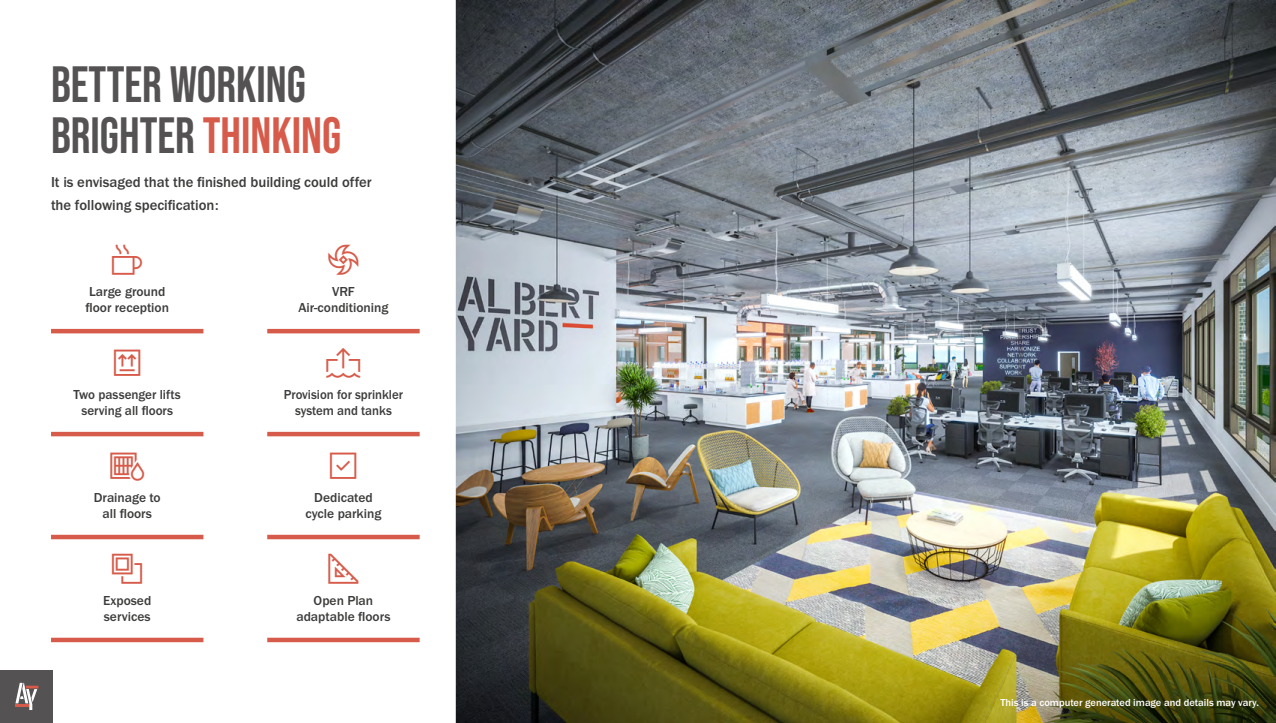
<style>
.page{position:relative;width:1276px;height:723px;background:#fff}
.page>*{position:absolute;margin:0;border:0;box-sizing:border-box;transform-origin:0 0}
.t1{font:700 51px/51px "Bebas Neue Pro";color:#555253;scale:.96 1}
.t2{font:500 15px/22.5px "Franklin Gothic URW";color:#3d3c3b}
.t3{font:500 13.5px/16.2px "Franklin Gothic URW";color:#3d3c3b;text-align:center}
.t4{font:500 13.5px/16.2px "Franklin Gothic URW";color:#3d3c3b;text-align:center;scale:.95 1}
.t5{font:500 10.5px "Franklin Gothic URW";color:#fff}
.s1{color:#d75b4a}
</style>
<div class="page">
<img style="left:455px;top:0;width:821px;height:723px">
<hr style="left:51px;top:329px;width:152px;height:4px;background:#d75b4a">
<hr style="left:51px;top:432px;width:152px;height:4px;background:#d75b4a">
<hr style="left:51px;top:535px;width:152px;height:4px;background:#d75b4a">
<hr style="left:51px;top:638px;width:152px;height:4px;background:#d75b4a">
<hr style="left:267px;top:329px;width:153px;height:4px;background:#d75b4a">
<hr style="left:267px;top:432px;width:153px;height:4px;background:#d75b4a">
<hr style="left:267px;top:535px;width:153px;height:4px;background:#d75b4a">
<hr style="left:267px;top:638px;width:153px;height:4px;background:#d75b4a">
<div style="left:0;top:670px;width:53px;height:53px;background:#555253"></div>
<svg style="left:15px;top:682px;width:24px;height:28px"></svg>
<h1 class="t1" style="left:51px;top:58px;width:304px">BETTER WORKING<br>BRIGHTER <span class="s1">THINKING</span></h1>
<p class="t2" style="left:51px;top:171px;width:322px">It is envisaged that the finished building could offer the following specification:</p>
<p class="t3" style="left:85px;top:283px;width:85px;text-align:left">Large ground floor reception</p>
<p class="t3" style="left:298px;top:283px;width:91px">VRF<br>Air-conditioning</p>
<p class="t3" style="left:74px;top:386px;width:109px">Two passenger lifts serving all floors</p>
<p class="t4" style="left:284px;top:386px;width:127px">Provision for sprinkler system and tanks</p>
<p class="t3" style="left:94px;top:489px;width:69px">Drainage to all floors</p>
<p class="t3" style="left:305px;top:489px;width:77px">Dedicated cycle parking</p>
<p class="t3" style="left:103px;top:592px;width:50px;text-align:left">Exposed services</p>
<p class="t3" style="left:296px;top:592px;width:96px">Open Plan adaptable floors</p>
<p class="t5" style="left:1000px;top:696px;width:260px">This is a computer generated image and details may vary.</p>
</div>
